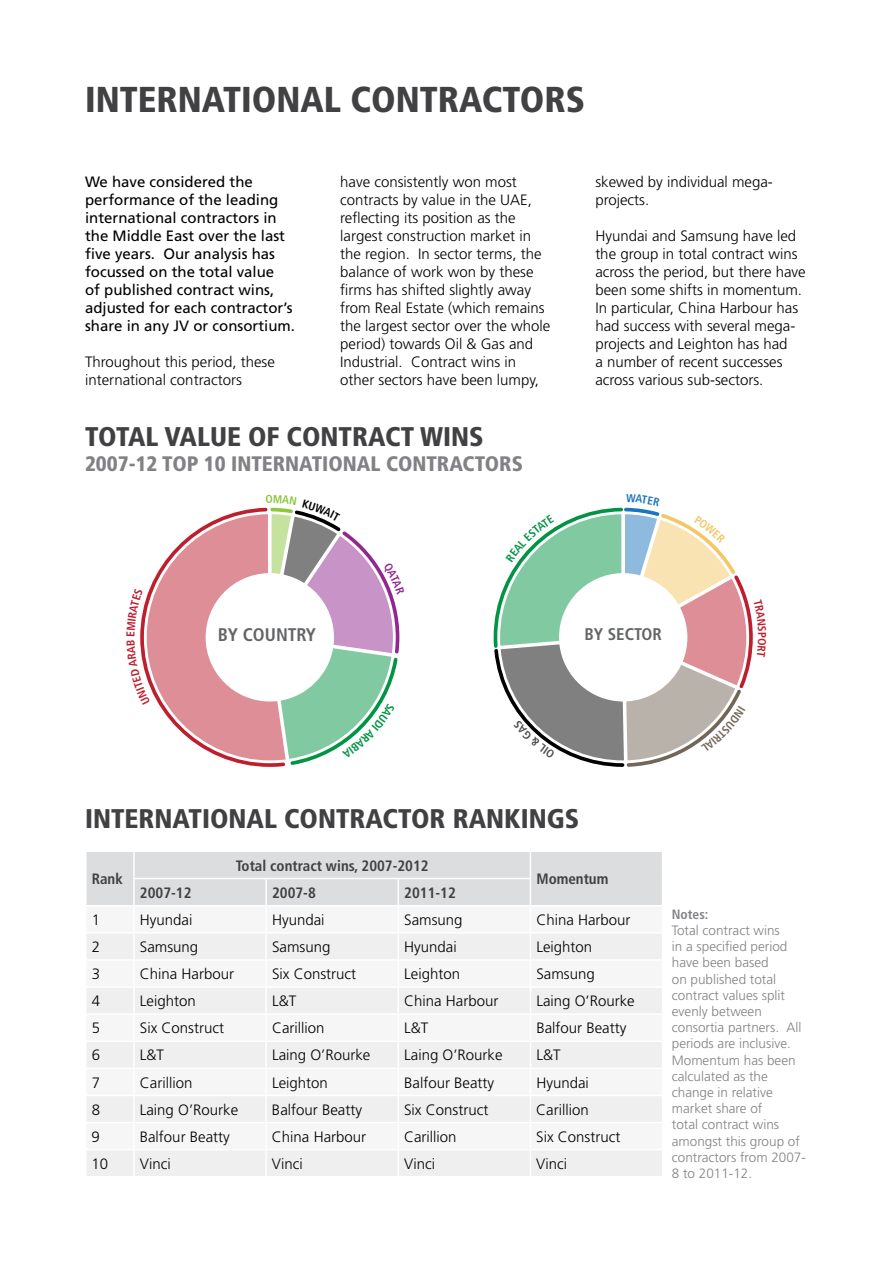
<style>
.page{position:relative;width:893px;height:1263px;background:#fff}
.page>*{position:absolute;margin:0;border:0;box-sizing:border-box;transform-origin:0 0}
.t1{font:900 condensed 36px "Frutiger LT Std";color:#414042}
.t2{font:900 condensed 27px "Frutiger LT Std";color:#414042}
.t3{font:900 condensed 21px "Frutiger LT Std";color:#808285}
.t4{font:700 condensed 18.3px "Frutiger LT Std";color:#636466}
.t5{font:700 condensed 16.95px "Frutiger LT Std";color:#636466}
.t6{font:300 15px/18px "Frutiger LT Std";color:#000}
.t7{font:15px/18px "Frutiger LT Std";color:#000}
.t8{font:700 condensed 15px "Frutiger LT Std";color:#414042}
.t9{font:300 13.5px/16.2px "Frutiger LT Std";color:#808285}
.t10{font:700 condensed 13.5px "Frutiger LT Std";color:#808285}
</style>
<div class="page">
<svg style="left:86px;top:852px;width:576px;height:324px"></svg>
<svg style="left:140px;top:507px;width:260px;height:260px"></svg>
<svg style="left:493px;top:507px;width:260px;height:260px"></svg>
<h1 class="t1" style="left:85px;top:78px;width:32px">INTERNATIONAL</h1>
<h1 class="t1" style="left:350px;top:78px;width:43px">CONTRACTORS</h1>
<p class="t7" style="left:85px;top:173px;width:212px">We have considered the performance of the leading international contractors in the Middle East over the last five years. Our analysis has focussed on the total value<br>of published contract wins, adjusted for each contractor’s share in any JV or consortium.</p>
<p class="t6" style="left:85px;top:353px;width:191px">Throughout this period, these international contractors</p>
<p class="t6" style="left:340px;top:173px;width:212px">have consistently won most contracts by value in the UAE, reflecting its position as the largest construction market in the region. In sector terms, the balance of work won by these firms has shifted slightly away from Real Estate (which remains the largest sector over the whole period) towards Oil &amp; Gas and<br>Industrial. Contract wins in other sectors have been lumpy,</p>
<p class="t6" style="left:595px;top:173px;width:179px">skewed by individual mega&shy;projects.</p>
<p class="t6" style="left:595px;top:227px;width:212px">Hyundai and Samsung have led the group in total contract wins across the period, but there have been some shifts in momentum.<br>In particular, China Harbour has had success with several mega&shy;projects and Leighton has had<br>a number of recent successes across various sub-sectors.</p>
<h2 class="t2" style="left:85px;top:420px;width:400px">TOTAL VALUE OF CONTRACT WINS</h2>
<h3 class="t3" style="left:85px;top:451px;width:439px">2007-12 TOP 10 INTERNATIONAL CONTRACTORS</h3>
<p class="t4" style="left:218px;top:623px;width:100px">BY COUNTRY</p>
<p class="t5" style="left:585px;top:624px;width:79px">BY SECTOR</p>
<h2 class="t2" style="left:85px;top:803px;width:496px">INTERNATIONAL CONTRACTOR RANKINGS</h2>
<p class="t8" style="left:92px;top:870px;width:33px">Rank</p>
<p class="t8" style="left:236px;top:856px;width:195px">Total contract wins, 2007-2012</p>
<p class="t8" style="left:140px;top:884px;width:53px">2007-12</p>
<p class="t8" style="left:272px;top:884px;width:45px">2007-8</p>
<p class="t8" style="left:404px;top:884px;width:53px">2011-12</p>
<p class="t8" style="left:536px;top:870px;width:73px">Momentum</p>
<p class="t6" style="left:92px;top:911px;width:10px">1</p>
<p class="t6" style="left:140px;top:911px;width:54px">Hyundai</p>
<p class="t6" style="left:272px;top:911px;width:54px">Hyundai</p>
<p class="t6" style="left:404px;top:911px;width:60px">Samsung</p>
<p class="t6" style="left:536px;top:911px;width:96px">China Harbour</p>
<p class="t6" style="left:92px;top:938px;width:10px">2</p>
<p class="t6" style="left:140px;top:938px;width:60px">Samsung</p>
<p class="t6" style="left:272px;top:938px;width:60px">Samsung</p>
<p class="t6" style="left:404px;top:938px;width:54px">Hyundai</p>
<p class="t6" style="left:536px;top:938px;width:57px">Leighton</p>
<p class="t6" style="left:92px;top:965px;width:10px">3</p>
<p class="t6" style="left:140px;top:965px;width:96px">China Harbour</p>
<p class="t6" style="left:272px;top:965px;width:86px">Six Construct</p>
<p class="t6" style="left:404px;top:965px;width:57px">Leighton</p>
<p class="t6" style="left:536px;top:965px;width:60px">Samsung</p>
<p class="t6" style="left:92px;top:992px;width:10px">4</p>
<p class="t6" style="left:140px;top:992px;width:57px">Leighton</p>
<p class="t6" style="left:272px;top:992px;width:26px">L&amp;T</p>
<p class="t6" style="left:404px;top:992px;width:96px">China Harbour</p>
<p class="t6" style="left:536px;top:992px;width:100px">Laing O’Rourke</p>
<p class="t6" style="left:92px;top:1019px;width:10px">5</p>
<p class="t6" style="left:140px;top:1019px;width:86px">Six Construct</p>
<p class="t6" style="left:272px;top:1019px;width:54px">Carillion</p>
<p class="t6" style="left:404px;top:1019px;width:26px">L&amp;T</p>
<p class="t6" style="left:536px;top:1019px;width:91px">Balfour Beatty</p>
<p class="t6" style="left:92px;top:1046px;width:10px">6</p>
<p class="t6" style="left:140px;top:1046px;width:26px">L&amp;T</p>
<p class="t6" style="left:272px;top:1046px;width:100px">Laing O’Rourke</p>
<p class="t6" style="left:404px;top:1046px;width:100px">Laing O’Rourke</p>
<p class="t6" style="left:536px;top:1046px;width:26px">L&amp;T</p>
<p class="t6" style="left:92px;top:1073px;width:10px">7</p>
<p class="t6" style="left:140px;top:1073px;width:54px">Carillion</p>
<p class="t6" style="left:272px;top:1073px;width:57px">Leighton</p>
<p class="t6" style="left:404px;top:1073px;width:91px">Balfour Beatty</p>
<p class="t6" style="left:536px;top:1073px;width:54px">Hyundai</p>
<p class="t6" style="left:92px;top:1101px;width:10px">8</p>
<p class="t6" style="left:140px;top:1101px;width:100px">Laing O’Rourke</p>
<p class="t6" style="left:272px;top:1101px;width:92px">Balfour Beatty</p>
<p class="t6" style="left:404px;top:1101px;width:86px">Six Construct</p>
<p class="t6" style="left:536px;top:1101px;width:54px">Carillion</p>
<p class="t6" style="left:92px;top:1128px;width:10px">9</p>
<p class="t6" style="left:140px;top:1128px;width:91px">Balfour Beatty</p>
<p class="t6" style="left:272px;top:1128px;width:96px">China Harbour</p>
<p class="t6" style="left:404px;top:1128px;width:54px">Carillion</p>
<p class="t6" style="left:536px;top:1128px;width:86px">Six Construct</p>
<p class="t6" style="left:92px;top:1155px;width:18px">10</p>
<p class="t6" style="left:140px;top:1155px;width:32px">Vinci</p>
<p class="t6" style="left:272px;top:1155px;width:32px">Vinci</p>
<p class="t6" style="left:404px;top:1155px;width:32px">Vinci</p>
<p class="t6" style="left:536px;top:1155px;width:32px">Vinci</p>
<p class="t10" style="left:672px;top:906px;width:38px">Notes:</p>
<p class="t9" style="left:672px;top:922px;width:136px">Total contract wins<br>in a specified period have been based<br>on published total contract values split evenly between consortia partners. All periods are inclusive.<br>Momentum has been calculated as the change in relative market share of<br>total contract wins amongst this group of contractors from 2007-<br>8 to 2011-12.</p>
</div>
